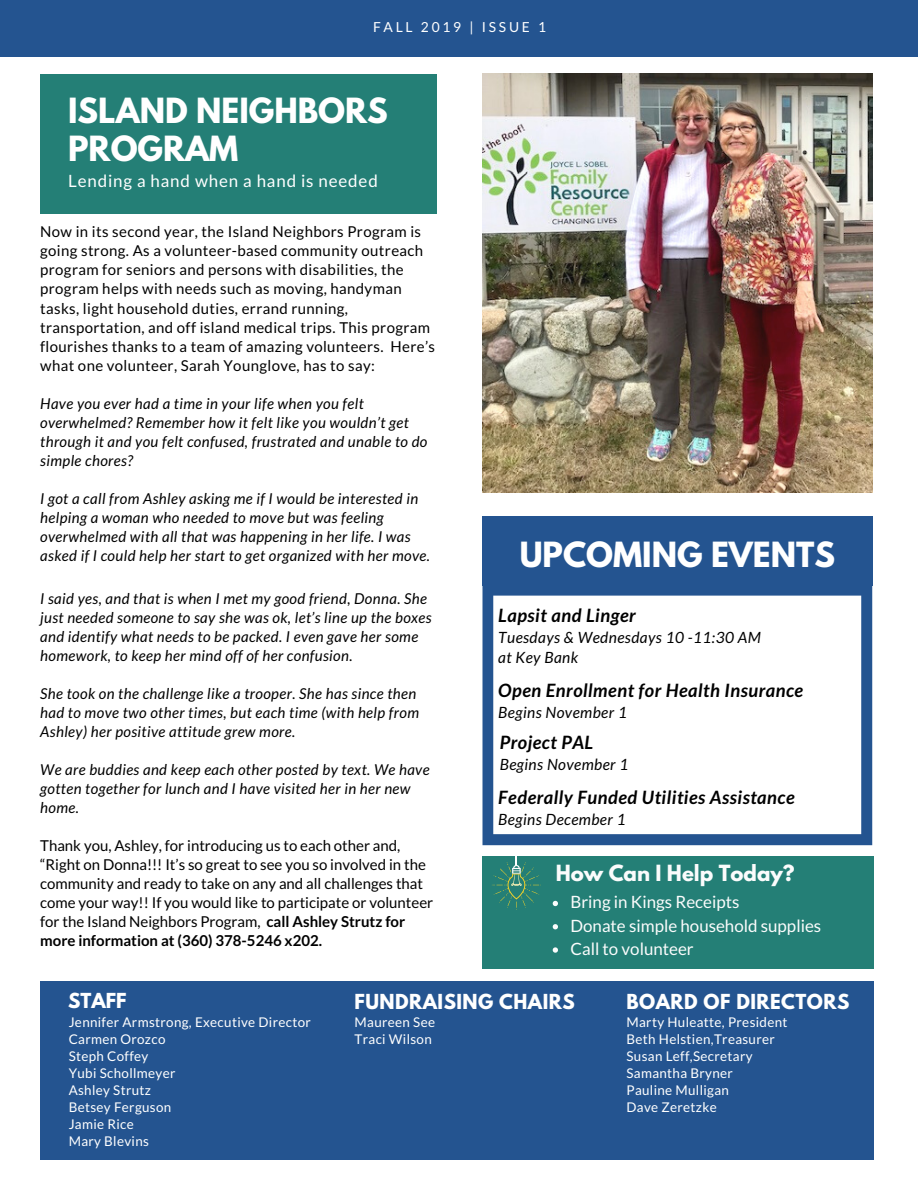
<style>
.page{position:relative;width:918px;height:1188px;background:#fff}
.page>*{position:absolute;margin:0;border:0;box-sizing:border-box;transform-origin:0 0}
.t1{font:700 30.75px/38.1px "League Spartan";color:#fff}
.t2{font:700 19.8px "League Spartan";color:#fbfcfc}
.t3{font:italic 700 18.3px "Lato";letter-spacing:.025em;color:#000}
.t4{font:700 18.3px "League Spartan";letter-spacing:.025em;color:#fff}
.t5{font:16.95px/23.2px "Lato";color:#fbfcfc}
.t6{font:16.95px "Lato";letter-spacing:.05em;color:#fff}
.t7{font:italic 15.45px/20.1px "Lato";letter-spacing:.025em;color:#000}
.t8{font:italic 15px/19px "Lato";letter-spacing:.025em;color:#000}
.t9{font:15px/19px "Lato";letter-spacing:.025em;color:#000}
.t10{font:15px/19px "Lato";color:#000}
.t11{font:13.8px "Lato";letter-spacing:.2em;color:#fff}
.t12{font:13.35px/17px "Lato";letter-spacing:.025em;color:#fff}
.s1{font-weight:700}
</style>
<div class="page">
<div style="left:0;top:0;width:918px;height:56px;background:#245490"></div>
<div style="left:40px;top:74px;width:397px;height:139px;background:#247f76"></div>
<img style="left:482px;top:74px;width:391px;height:418px">
<div style="left:483px;top:517px;width:390px;height:69px;background:#245490"></div>
<svg style="left:482px;top:585px;width:390px;height:260px"></svg>
<div style="left:40px;top:981px;width:833px;height:178px;background:#245490"></div>
<div style="left:482px;top:856px;width:391px;height:113px;background:#247f76"></div>
<svg style="left:492px;top:856px;width:49px;height:54px"></svg>
<svg style="left:553px;top:901px;width:5px;height:5px"></svg>
<svg style="left:553px;top:924px;width:5px;height:5px"></svg>
<svg style="left:553px;top:947px;width:5px;height:6px"></svg>
<p class="t11" style="left:373px;top:19px;width:175px">FALL 2019 | ISSUE 1</p>
<h1 class="t1" style="left:68px;top:95px;width:321px">ISLAND NEIGHBORS<br>PROGRAM</h1>
<p class="t6" style="left:68px;top:171px;width:311px">Lending a hand when a hand is needed</p>
<p class="t9" style="left:40px;top:222px;width:396px">Now in its second year, the Island Neighbors Program is going strong. As a volunteer-based community outreach program for seniors and persons with disabilities, the program helps with needs such as moving, handyman tasks, light household duties, errand running, transportation, and off island medical trips. This program flourishes thanks to a team of amazing volunteers. Here’s what one volunteer, Sarah Younglove, has to say:</p>
<p class="t8" style="left:40px;top:393px;width:389px">Have you ever had a time in your life when you felt overwhelmed? Remember how it felt like you wouldn’t get through it and you felt confused, frustrated and unable to do simple chores?</p>
<p class="t8" style="left:40px;top:489px;width:391px">I got a call from Ashley asking me if I would be interested in helping a woman who needed to move but was feeling overwhelmed with all that was happening in her life. I was asked if I could help her start to get organized with her move.</p>
<p class="t8" style="left:40px;top:588px;width:393px">I said yes, and that is when I met my good friend, Donna. She just needed someone to say she was ok, let’s line up the boxes and identify what needs to be packed. I even gave her some homework, to keep her mind off of her confusion.</p>
<p class="t8" style="left:40px;top:683px;width:380px">She took on the challenge like a trooper. She has since then had to move two other times, but each time (with help from<br>Ashley) her positive attitude grew more.</p>
<p class="t8" style="left:40px;top:760px;width:391px">We are buddies and keep each other posted by text. We have gotten together for lunch and I have visited her in her new home.</p>
<p class="t10" style="left:40px;top:836px;width:395px">Thank you, Ashley, for introducing us to each other and, “Right on Donna!!! It’s so great to see you so involved in the community and ready to take on any and all challenges that come your way!! If you would like to participate or volunteer for the Island Neighbors Program, <span class="s1">call Ashley Strutz for more information at (360) 378-5246 x202.</span></p>
<h1 class="t1" style="left:520px;top:540px;width:317px">UPCOMING EVENTS</h1>
<p class="t3" style="left:498px;top:604px;width:139px">Lapsit and Linger</p>
<p class="t7" style="left:498px;top:627px;width:264px">Tuesdays &amp; Wednesdays 10 -11:30 AM at Key Bank</p>
<p class="t3" style="left:498px;top:679px;width:306px">Open Enrollment for Health Insurance</p>
<p class="t7" style="left:498px;top:702px;width:130px">Begins November 1</p>
<p class="t3" style="left:500px;top:731px;width:95px">Project PAL</p>
<p class="t7" style="left:500px;top:754px;width:130px">Begins November 1</p>
<p class="t3" style="left:498px;top:786px;width:298px">Federally Funded Utilities Assistance</p>
<p class="t7" style="left:498px;top:809px;width:129px">Begins December 1</p>
<h2 class="t2" style="left:556px;top:863px;width:241px">How Can I Help Today?</h2>
<p class="t5" style="left:570px;top:890px;width:252px">Bring in Kings Receipts<br>Donate simple household supplies<br>Call to volunteer</p>
<p class="t4" style="left:68px;top:992px;width:60px">STAFF</p>
<p class="t12" style="left:69px;top:1014px;width:244px">Jennifer Armstrong, Executive Director<br>Carmen Orozco<br>Steph Coffey<br>Yubi Schollmeyer<br>Ashley Strutz<br>Betsey Ferguson<br>Jamie Rice<br>Mary Blevins</p>
<p class="t4" style="left:355px;top:993px;width:222px">FUNDRAISING CHAIRS</p>
<p class="t12" style="left:355px;top:1013px;width:82px">Maureen See<br>Traci Wilson</p>
<p class="t4" style="left:627px;top:993px;width:224px">BOARD OF DIRECTORS</p>
<p class="t12" style="left:627px;top:1014px;width:163px">Marty Huleatte, President<br>Beth Helstien,Treasurer<br>Susan Leff,Secretary<br>Samantha Bryner<br>Pauline Mulligan<br>Dave Zeretzke</p>
</div>
